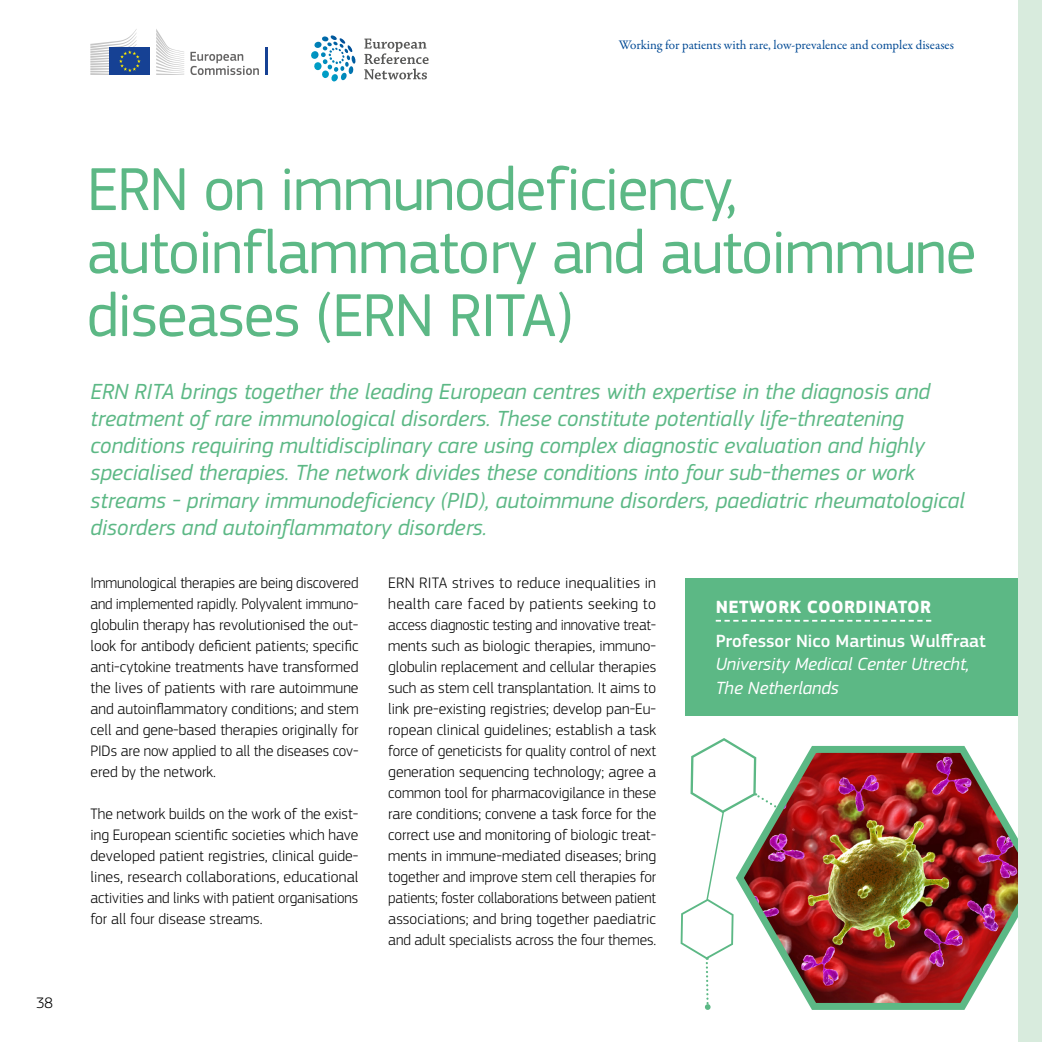
<style>
.page{position:relative;width:1042px;height:1042px;background:#fff}
.page>*{position:absolute;margin:0;border:0;box-sizing:border-box;transform-origin:0 0}
.t1{font:63px/63px "EC Square Sans Pro";letter-spacing:-.02em;color:#5cb885}
.t2{font:italic 22.75px/27.1px "EC Square Sans Pro";color:#5cb885}
.t3{font:italic 18.38px/23.6px "EC Square Sans Pro";color:#fff}
.t4{font:500 18.38px "EC Square Sans Pro";color:#fff}
.t5{font:700 18.38px "EC Square Sans Pro";letter-spacing:.02em;color:#fff}
.t6{font:300 15.75px/21px "EC Square Sans Pro";letter-spacing:-.005em;color:#000;text-align:justify}
.t7{font:300 15.75px/21px "EC Square Sans Pro";letter-spacing:-.005em;color:#000;text-align:justify;scale:.96 1}
.t8{font:13.12px "Garamond Premr Pro";color:#004994}
</style>
<div class="page">
<div style="left:686px;top:578px;width:356px;height:137px;background:#5cb885"></div>
<svg style="left:716px;top:620px;width:215px;height:1px"></svg>
<svg style="left:156px;top:29px;width:28px;height:46px"></svg>
<div style="left:110px;top:48px;width:40px;height:27px;background:#164194"></div>
<svg style="left:90px;top:29px;width:51px;height:46px"></svg>
<svg style="left:190px;top:52px;width:69px;height:23px"></svg>
<hr style="left:265px;top:48px;width:2px;height:27px;background:#164194">
<svg style="left:364px;top:39px;width:65px;height:40px"></svg>
<svg style="left:311px;top:35px;width:45px;height:47px"></svg>
<img style="left:780px;top:745px;width:238px;height:265px">
<div style="left:1018px;top:0;width:24px;height:1042px;background:#d8ebdd"></div>
<svg style="left:680px;top:738px;width:100px;height:272px"></svg>
<p class="t8" style="left:619px;top:37px;width:337px">Working for patients with rare, low-prevalence and complex diseases</p>
<p class="t6" style="left:36px;top:992px;width:19px">38</p>
<h1 class="t1" style="left:87px;top:157px;width:891px">ERN on immunodeficiency, autoinflammatory and autoimmune diseases (ERN RITA)</h1>
<p class="t2" style="left:91px;top:378px;width:876px">ERN RITA brings together the leading European centres with expertise in the diagnosis and treatment of rare immunological disorders. These constitute potentially life-threatening conditions requiring multidisciplinary care using complex diagnostic evaluation and highly specialised therapies. The network divides these conditions into four sub-themes or work streams - primary immunodeficiency (PID), autoimmune disorders, paediatric rheumatological disorders and autoinflammatory disorders.</p>
<p class="t7" style="left:91px;top:572px;width:281px">Immunological therapies are being discovered and implemented rapidly. Polyvalent immuno&shy;globulin therapy has revolutionised the out&shy;look for antibody deficient patients; specific anti-cytokine treatments have transformed the lives of patients with rare autoimmune and autoinflammatory conditions; and stem cell and gene-based therapies originally for PIDs are now applied to all the diseases cov&shy;ered by the network.</p>
<p class="t6" style="left:91px;top:803px;width:269px">The network builds on the work of the exist&shy;ing European scientific societies which have developed patient registries, clinical guide&shy;lines, research collaborations, educational activities and links with patient organisations for all four disease streams.</p>
<p class="t6" style="left:388px;top:572px;width:270px">ERN RITA strives to reduce inequalities in health care faced by patients seeking to access diagnostic testing and innovative treat&shy;ments such as biologic therapies, immuno&shy;globulin replacement and cellular therapies such as stem cell transplantation. It aims to link pre-existing registries; develop pan-Eu&shy;ropean clinical guidelines; establish a task force of geneticists for quality control of next generation sequencing technology; agree a common tool for pharmacovigilance in these rare conditions; convene a task force for the correct use and monitoring of biologic treat&shy;ments in immune-mediated diseases; bring together and improve stem cell therapies for patients; foster collaborations between patient associations; and bring together paediatric and adult specialists across the four themes.</p>
<p class="t5" style="left:716px;top:596px;width:217px">NETWORK COORDINATOR</p>
<p class="t4" style="left:716px;top:630px;width:272px">Professor Nico Martinus Wulffraat</p>
<p class="t3" style="left:716px;top:652px;width:255px">University Medical Center Utrecht,<br>The Netherlands</p>
</div>
